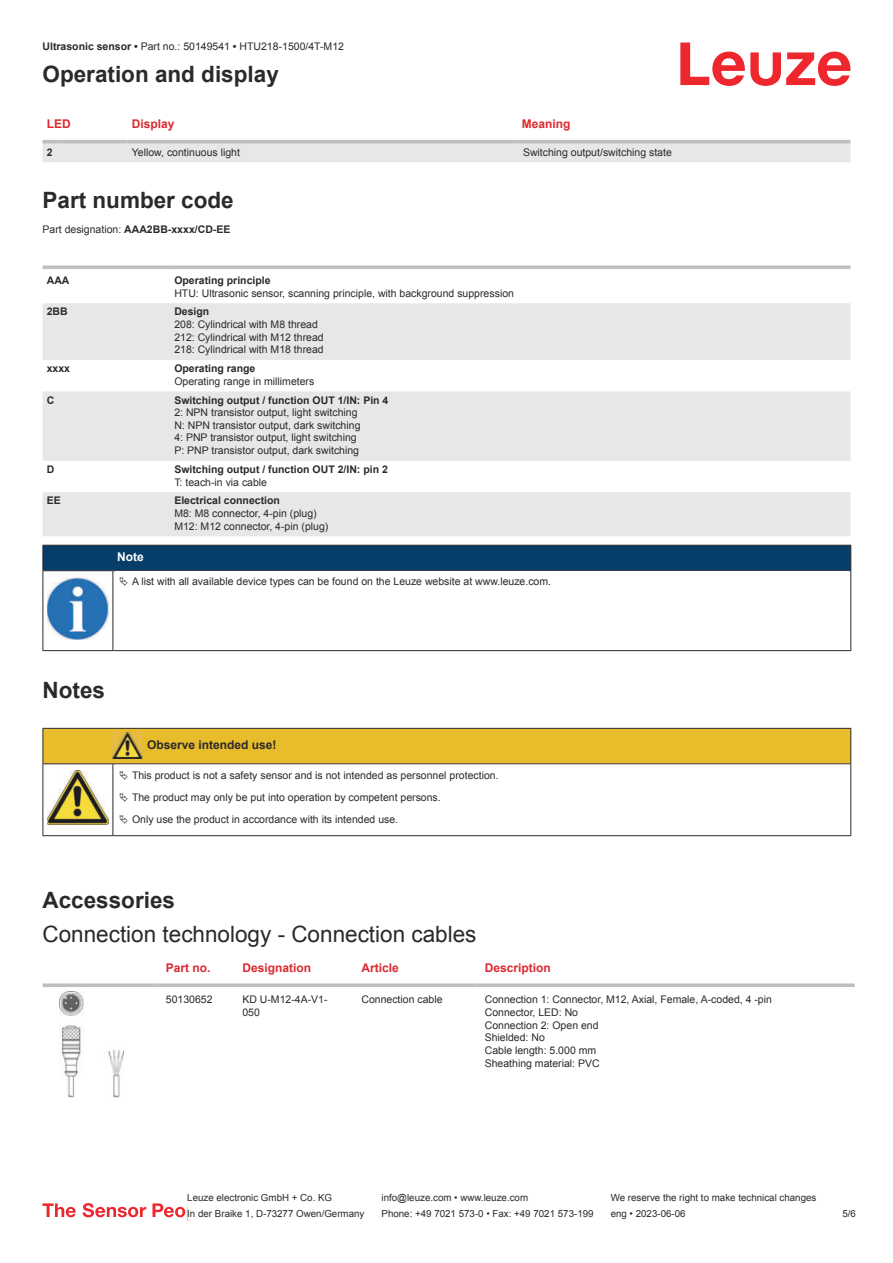
<style>
.page{position:relative;width:893px;height:1263px;background:#fff}
.page>*{position:absolute;margin:0;border:0;box-sizing:border-box;transform-origin:0 0}
.t1{font:700 22.5px "Arial";color:#2b292a}
.t2{font:22.5px "Arial";color:#2b292a}
.t3{font:700 12px "Arial";color:#db2a30}
.t4{font:700 12px "Arial";color:#2b292a}
.t5{font:700 12px "Arial";color:#fff}
.t6{font:10.5px/12.6px "Arial";color:#2b292a}
.t7{font:700 10.5px "Arial";color:#2b292a}
.t8{font:9.75px "Arial";color:#2b292a}
.s1{font-weight:700}
.s2{font-weight:400}
</style>
<div class="page">
<svg style="left:680px;top:43px;width:170px;height:43px"></svg>
<div style="left:43px;top:143px;width:807px;height:19px;background:#e6e7e9"></div>
<hr style="left:43px;top:140px;width:21px;height:3px;background:#bdbfc1">
<hr style="left:64px;top:140px;width:64px;height:3px;background:#bdbfc1">
<hr style="left:128px;top:140px;width:391px;height:3px;background:#bdbfc1">
<hr style="left:519px;top:140px;width:331px;height:3px;background:#bdbfc1">
<svg style="left:43px;top:303px;width:807px;height:233px;fill:#e6e7e9"></svg>
<svg style="left:43px;top:265px;width:127px;height:4px"></svg>
<svg style="left:170px;top:265px;width:680px;height:4px;fill:#bdbfc1"></svg>
<svg style="left:43px;top:983px;width:114px;height:4px"></svg>
<svg style="left:157px;top:983px;width:77px;height:4px"></svg>
<svg style="left:234px;top:983px;width:119px;height:4px"></svg>
<svg style="left:353px;top:983px;width:123px;height:4px"></svg>
<svg style="left:476px;top:983px;width:379px;height:4px;fill:#bdbfc1"></svg>
<img style="left:59px;top:991px;width:65px;height:106px">
<svg style="left:43px;top:1203px;width:33px;height:14px"></svg>
<svg style="left:83px;top:1203px;width:63px;height:14px"></svg>
<svg style="left:153px;top:1203px;width:35px;height:17px"></svg>
<div style="left:43px;top:545px;width:808px;height:26px;background:#063d69"></div>
<hr style="left:113px;top:570px;width:738px;height:1px;background:#2b292a">
<hr style="left:43px;top:571px;width:1px;height:75px;background:#2b292a">
<hr style="left:113px;top:571px;width:1px;height:75px;background:#2b292a">
<hr style="left:850px;top:571px;width:1px;height:75px;background:#2b292a">
<hr style="left:43px;top:650px;width:70px;height:1px;background:#2b292a">
<hr style="left:113px;top:650px;width:738px;height:1px;background:#2b292a">
<img style="left:47px;top:577px;width:61px;height:63px">
<div style="left:44px;top:729px;width:806px;height:34px;background:#e8bc2a"></div>
<svg style="left:44px;top:764px;width:806px;height:71px"></svg>
<hr style="left:43px;top:728px;width:70px;height:1px;background:#2b292a">
<hr style="left:43px;top:729px;width:1px;height:34px;background:#2b292a">
<hr style="left:43px;top:763px;width:70px;height:1px;background:#2b292a">
<hr style="left:113px;top:728px;width:30px;height:1px;background:#2b292a">
<hr style="left:113px;top:763px;width:30px;height:1px;background:#2b292a">
<hr style="left:143px;top:728px;width:708px;height:1px;background:#2b292a">
<hr style="left:850px;top:729px;width:1px;height:34px;background:#2b292a">
<hr style="left:143px;top:763px;width:708px;height:1px;background:#2b292a">
<hr style="left:43px;top:764px;width:1px;height:67px;background:#2b292a">
<hr style="left:113px;top:764px;width:1px;height:67px;background:#2b292a">
<hr style="left:850px;top:764px;width:1px;height:67px;background:#2b292a">
<hr style="left:43px;top:835px;width:70px;height:1px;background:#2b292a">
<hr style="left:113px;top:835px;width:30px;height:1px;background:#2b292a">
<hr style="left:143px;top:835px;width:708px;height:1px;background:#2b292a">
<img style="left:113px;top:733px;width:30px;height:26px">
<img style="left:47px;top:770px;width:61px;height:54px">
<svg style="left:115px;top:765px;width:734px;height:66px"></svg>
<svg style="left:120px;top:770px;width:8px;height:9px"></svg>
<svg style="left:120px;top:792px;width:8px;height:10px"></svg>
<svg style="left:120px;top:815px;width:8px;height:9px"></svg>
<p class="t6" style="left:43px;top:41px;width:303px"><span class="s1">Ultrasonic sensor •</span> Part no.: 50149541 <span class="s1">•</span> HTU218-1500/4T-M12</p>
<h1 class="t1" style="left:43px;top:65px;width:238px">Operation and display</h1>
<p class="t3" style="left:47px;top:119px;width:25px">LED</p>
<p class="t3" style="left:132px;top:119px;width:44px">Display</p>
<p class="t3" style="left:522px;top:119px;width:50px">Meaning</p>
<p class="t7" style="left:47px;top:148px;width:7px">2</p>
<p class="t6" style="left:132px;top:147px;width:110px">Yellow, continuous light</p>
<p class="t6" style="left:523px;top:147px;width:150px">Switching output/switching state</p>
<h1 class="t1" style="left:43px;top:191px;width:193px">Part number code</h1>
<p class="t7" style="left:43px;top:225px;width:189px"><span class="s2">Part designation:</span> AAA2BB-xxxx/CD-EE</p>
<p class="t7" style="left:47px;top:276px;width:24px">AAA</p>
<p class="t7" style="left:174px;top:276px;width:98px">Operating principle</p>
<p class="t6" style="left:174px;top:287px;width:341px">HTU: Ultrasonic sensor, scanning principle, with background suppression</p>
<p class="t7" style="left:47px;top:308px;width:22px">2BB</p>
<p class="t7" style="left:174px;top:308px;width:37px">Design</p>
<p class="t6" style="left:174px;top:319px;width:151px">208: Cylindrical with M8 thread<br>212: Cylindrical with M12 thread<br>218: Cylindrical with M18 thread</p>
<p class="t7" style="left:47px;top:364px;width:25px">xxxx</p>
<p class="t7" style="left:174px;top:364px;width:83px">Operating range</p>
<p class="t6" style="left:174px;top:376px;width:142px">Operating range in millimeters</p>
<p class="t7" style="left:47px;top:396px;width:9px">C</p>
<p class="t7" style="left:174px;top:396px;width:216px">Switching output / function OUT 1/IN: Pin 4</p>
<p class="t6" style="left:174px;top:407px;width:188px">2: NPN transistor output, light switching N: NPN transistor output, dark switching 4: PNP transistor output, light switching P: PNP transistor output, dark switching</p>
<p class="t7" style="left:47px;top:465px;width:9px">D</p>
<p class="t7" style="left:174px;top:465px;width:215px">Switching output / function OUT 2/IN: pin 2</p>
<p class="t6" style="left:174px;top:476px;width:94px">T: teach-in via cable</p>
<p class="t7" style="left:47px;top:496px;width:16px">EE</p>
<p class="t7" style="left:174px;top:496px;width:107px">Electrical connection</p>
<p class="t6" style="left:174px;top:508px;width:156px">M8: M8 connector, 4-pin (plug)<br>M12: M12 connector, 4-pin (plug)</p>
<p class="t5" style="left:117px;top:552px;width:28px">Note</p>
<p class="t6" style="left:132px;top:576px;width:421px">A list with all available device types can be found on the Leuze website at www.leuze.com.</p>
<h1 class="t1" style="left:43px;top:681px;width:64px">Notes</h1>
<p class="t4" style="left:147px;top:740px;width:131px">Observe intended use!</p>
<p class="t6" style="left:132px;top:765px;width:368px;line-height:22.4px">This product is not a safety sensor and is not intended as personnel protection.<br>The product may only be put into operation by competent persons.<br>Only use the product in accordance with its intended use.</p>
<h1 class="t1" style="left:43px;top:891px;width:134px">Accessories</h1>
<h1 class="t2" style="left:43px;top:925px;width:435px">Connection technology - Connection cables</h1>
<p class="t3" style="left:166px;top:963px;width:46px">Part no.</p>
<p class="t3" style="left:242px;top:963px;width:70px">Designation</p>
<p class="t3" style="left:361px;top:963px;width:39px">Article</p>
<p class="t3" style="left:485px;top:963px;width:68px">Description</p>
<p class="t6" style="left:166px;top:994px;width:48px">50130652</p>
<p class="t6" style="left:242px;top:994px;width:87px">KD U-M12-4A-V1-<br>050</p>
<p class="t6" style="left:361px;top:994px;width:83px">Connection cable</p>
<p class="t6" style="left:485px;top:994px;width:289px">Connection 1: Connector, M12, Axial, Female, A-coded, 4 -pin<br>Connector, LED: No<br>Connection 2: Open end<br>Shielded: No<br>Cable length: 5.000 mm<br>Sheathing material: PVC</p>
<p class="t8" style="left:187px;top:1194px;width:146px">Leuze electronic GmbH + Co. KG</p>
<p class="t8" style="left:381px;top:1194px;width:148px">info@leuze.com • www.leuze.com</p>
<p class="t8" style="left:611px;top:1194px;width:207px">We reserve the right to make technical changes</p>
<p class="t8" style="left:187px;top:1210px;width:179px">In der Braike 1, D-73277 Owen/Germany</p>
<p class="t8" style="left:381px;top:1210px;width:214px">Phone: +49 7021 573-0 • Fax: +49 7021 573-199</p>
<p class="t8" style="left:611px;top:1210px;width:76px">eng • 2023-06-06</p>
<p class="t8" style="left:842px;top:1210px;width:15px">5 /6</p>
</div>
